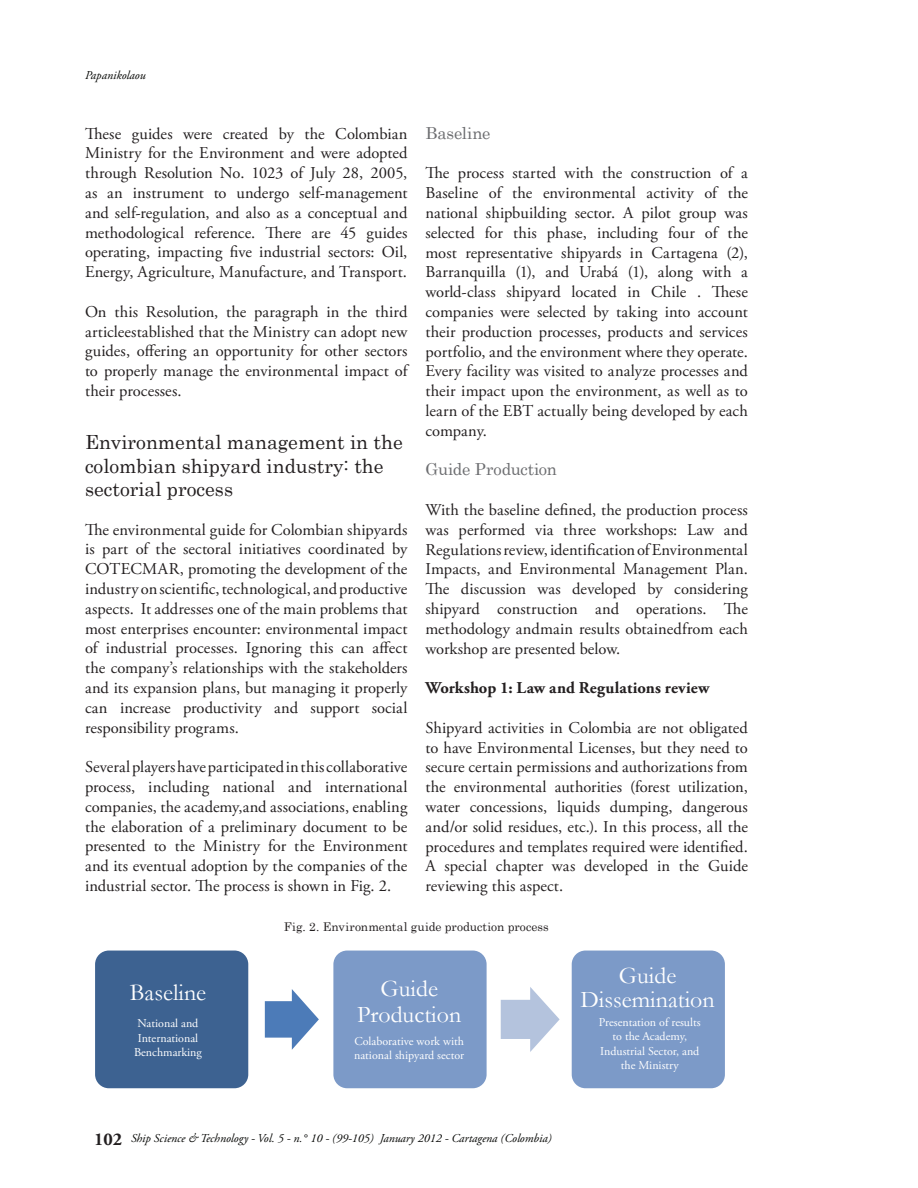
<style>
.page{position:relative;width:918px;height:1188px;background:#fff}
.page>*{position:absolute;margin:0;border:0;box-sizing:border-box;transform-origin:0 0}
.t1{font:24px/24px "Garamond";color:#fff;text-align:center}
.t2{font:19.5px/23.4px "Century";color:#231f20}
.t3{font:700 18px "Adobe Garamond Pro";color:#231f20}
.t4{font:16.5px/19.8px "Adobe Garamond Pro";letter-spacing:.005em;color:#231f20;text-align:justify}
.t5{font:700 16.5px "Adobe Garamond Pro";letter-spacing:.005em;color:#231f20}
.t6{font:16.5px "Century";letter-spacing:-.005em;color:#6c6d70}
.t7{font:12px/14.4px "Adobe Garamond Pro";color:#fff;text-align:center}
.t8{font:italic 12px "Adobe Garamond Pro";color:#040503}
.t9{font:12px "Century";letter-spacing:.005em;color:#231f20}
</style>
<div class="page">
<div style="left:95px;top:951px;width:153px;height:137px;background:#3d6291;border-radius:14px"></div>
<div style="left:85px;top:941px;width:173px;height:156px;border:3px solid #fff;border-radius:15px"></div>
<svg style="left:265px;top:989px;width:54px;height:61px"></svg>
<div style="left:333px;top:951px;width:154px;height:137px;background:#7c9ac8;border-radius:14px"></div>
<div style="left:323px;top:941px;width:174px;height:156px;border:3px solid #fff;border-radius:15px"></div>
<svg style="left:501px;top:987px;width:59px;height:65px"></svg>
<div style="left:572px;top:951px;width:153px;height:137px;background:#7c9ac8;border-radius:14px"></div>
<div style="left:562px;top:941px;width:173px;height:156px;border:3px solid #fff;border-radius:15px"></div>
<p class="t8" style="left:85px;top:68px;width:62px">Papanikolaou</p>
<p class="t4" style="left:85px;top:124px;width:324px">These guides were created by the Colombian Ministry for the Environment and were adopted through Resolution No. 1023 of July 28, 2005, as an instrument to undergo self-management and self-regulation, and also as a conceptual and methodological reference. There are 45 guides operating, impacting five industrial sectors: Oil, Energy, Agriculture, Manufacture, and Transport.</p>
<p class="t4" style="left:85px;top:302px;width:324px">On this Resolution, the paragraph in the third articleestablished that the Ministry can adopt new guides, offering an opportunity for other sectors to properly manage the environmental impact of their processes.</p>
<p class="t2" style="left:85px;top:429px;width:319px">Environmental management in the colombian shipyard industry: the sectorial process</p>
<p class="t4" style="left:85px;top:520px;width:324px">The environmental guide for Colombian shipyards is part of the sectoral initiatives coordinated by COTECMAR, promoting the development of the industry on scientific, technological, and productive aspects. It addresses one of the main problems that most enterprises encounter: environmental impact of industrial processes. Ignoring this can affect the company’s relationships with the stakeholders and its expansion plans, but managing it properly can increase productivity and support social responsibility programs.</p>
<p class="t4" style="left:85px;top:758px;width:324px">Several players have participated in this collaborative process, including national and international companies, the academy,and associations, enabling the elaboration of a preliminary document to be presented to the Ministry for the Environment and its eventual adoption by the companies of the industrial sector. The process is shown in Fig. 2.</p>
<p class="t6" style="left:425px;top:119px;width:67px">Baseline</p>
<p class="t4" style="left:425px;top:164px;width:324px">The process started with the construction of a Baseline of the environmental activity of the national shipbuilding sector. A pilot group was selected for this phase, including four of the most representative shipyards in Cartagena (2), Barranquilla (1), and Urabá (1), along with a world-class shipyard located in Chile . These companies were selected by taking into account their production processes, products and services portfolio, and the environment where they operate.<br>Every facility was visited to analyze processes and their impact upon the environment, as well as to learn of the EBT actually being developed by each company.</p>
<p class="t6" style="left:425px;top:456px;width:133px">Guide Production</p>
<p class="t4" style="left:425px;top:500px;width:324px">With the baseline defined, the production process was performed via three workshops: Law and Regulations review, identification of Environmental Impacts, and Environmental Management Plan.<br>The discussion was developed by considering shipyard construction and operations. The methodology andmain results obtainedfrom each workshop are presented below.</p>
<p class="t5" style="left:425px;top:678px;width:285px">Workshop 1: Law and Regulations review</p>
<p class="t4" style="left:425px;top:718px;width:324px">Shipyard activities in Colombia are not obligated to have Environmental Licenses, but they need to secure certain permissions and authorizations from the environmental authorities (forest utilization, water concessions, liquids dumping, dangerous and/or solid residues, etc.). In this process, all the procedures and templates required were identified.<br>A special chapter was developed in the Guide reviewing this aspect.</p>
<p class="t9" style="left:284px;top:916px;width:266px">Fig. 2. Environmental guide production process</p>
<h1 class="t1" style="left:130px;top:979px;width:78px">Baseline</h1>
<h1 class="t1" style="left:380px;top:976px;width:59px">Guide</h1>
<p class="t7" style="left:138px;top:1017px;width:62px">National and</p>
<h1 class="t1" style="left:357px;top:1002px;width:106px">Production</h1>
<p class="t7" style="left:134px;top:1031px;width:69px">International<br>Benchmarking</p>
<p class="t7" style="left:354px;top:1034px;width:112px;text-align:left">Colaborative work with national shipyard sector</p>
<p class="t3" style="left:94px;top:1129px;width:30px">102</p>
<p class="t8" style="left:131px;top:1131px;width:422px">Ship Science &amp; Technology - Vol. 5 - n.° 10 - (99-105) January 2012 - Cartagena (Colombia)</p>
<h1 class="t1" style="left:580px;top:962px;width:136px">Guide<br>Dissemination</h1>
<p class="t7" style="left:599px;top:1015px;width:103px">Presentation of results to the Academy,<br>Industrial Sector, and the Ministry</p>
</div>
